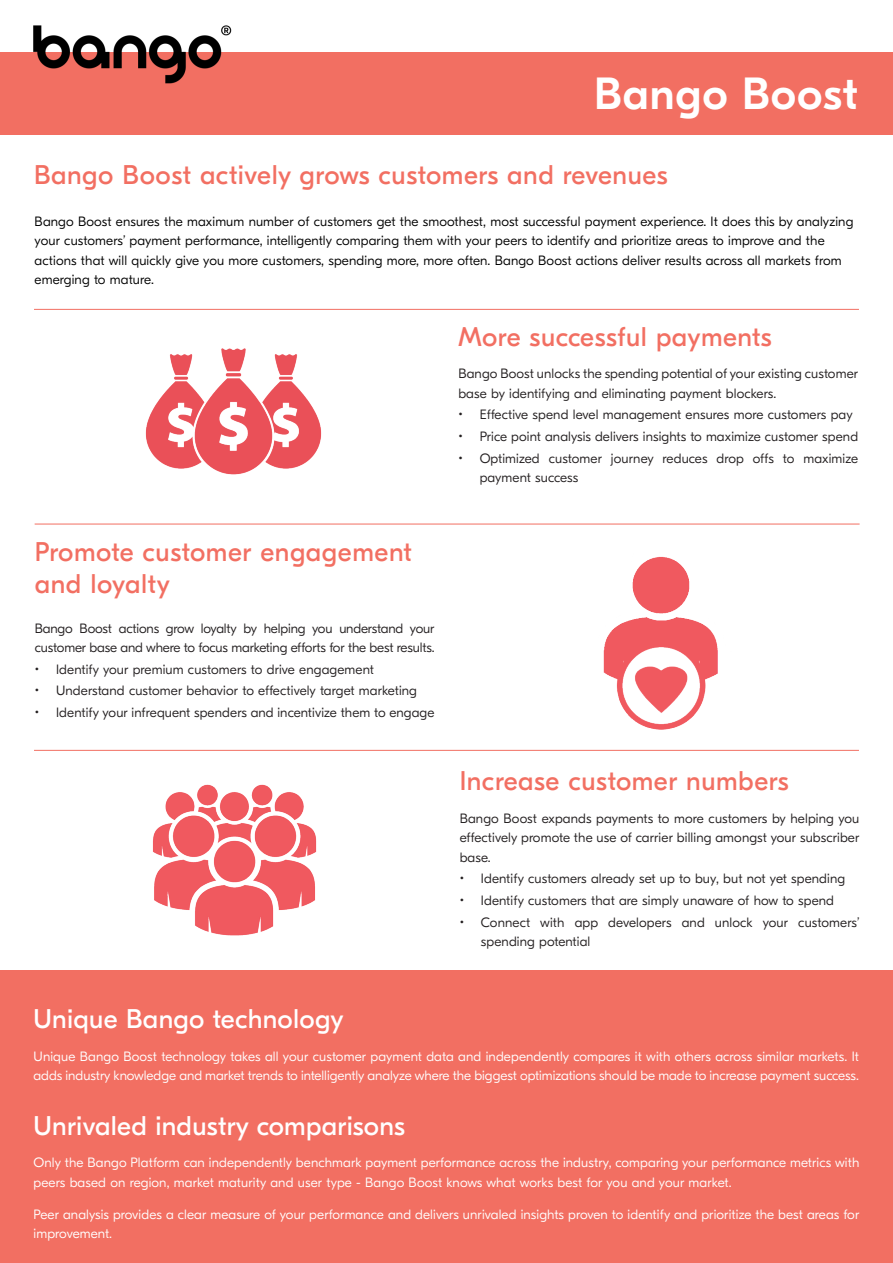
<style>
.page{position:relative;width:893px;height:1263px;background:#fff}
.page>*{position:absolute;margin:0;border:0;box-sizing:border-box;transform-origin:0 0}
.Title_blue_data_shee{font:500 45px "GT Eesti Pro Display";letter-spacing:.02em;color:#fff}
.Boost_sub_left{font:27px "GT Eesti Pro Display";letter-spacing:.02em;color:#f26f62}
.Title_blue_data_shee-2{font:27px "GT Eesti Pro Display";letter-spacing:.02em;color:#f26f62}
.White_heading{font:27px "GT Eesti Pro Display";letter-spacing:.01em;color:#fff}
.Boost_2019_title{font:27px "GT Eesti Pro Display";letter-spacing:.02em;color:#f26f62}
.Data_sheet_body_whit{font:27px "GT Eesti Pro Display";letter-spacing:.01em;color:#fff}
.Data_sheet_body{font:300 13.5px/19.5px "GT Eesti Pro Display";letter-spacing:.01em;color:#231f20}
.Data_sheet_body_whit-2{font:300 13.5px/19.5px "GT Eesti Pro Display";letter-spacing:.01em;color:#fff}
.Data_sheet_body-2{font:300 13.5px/19.5px "GT Eesti Pro Display";letter-spacing:.01em;color:#000001}
.Data_sheet_body-3{font:300 13.5px/19.5px "GT Eesti Pro Display";letter-spacing:-.01em;color:#231f20}
</style>
<div class="page">
<div style="left:0;top:52px;width:893px;height:83px;background:#f26f62"></div>
<div style="left:0;top:970px;width:893px;height:293px;background:#f26f62"></div>
<img style="left:33px;top:25px;width:199px;height:59px">
<hr style="left:34px;top:309px;width:825px;height:1px;background:#f26f62">
<img style="left:145px;top:348px;width:177px;height:127px">
<img style="left:603px;top:556px;width:115px;height:174px">
<img style="left:153px;top:784px;width:164px;height:152px">
<hr style="left:35px;top:524px;width:825px;height:1px;background:#f26f62">
<hr style="left:34px;top:750px;width:825px;height:1px;background:#f26f62">
<p class="Title_blue_data_shee" style="left:594px;top:70px;width:265px">Bango Boost</p>
<p class="Title_blue_data_shee-2" style="left:34px;top:160px;width:635px">Bango Boost actively grows customers and revenues</p>
<p class="Data_sheet_body-2" style="left:35px;top:212px;width:820px">Bango Boost ensures the maximum number of customers get the smoothest, most successful payment experience. It does this by analyzing your customers’ payment performance, intelligently comparing them with your peers to identify and prioritize areas to improve and the actions that will quickly give you more customers, spending more, more often. Bango Boost actions deliver results across all markets from emerging to mature.</p>
<p class="Boost_2019_title" style="left:458px;top:322px;width:315px">More successful payments</p>
<p class="Data_sheet_body" style="left:458px;top:364px;width:401px">Bango Boost unlocks the spending potential of your existing customer base by identifying and eliminating payment blockers.</p>
<p class="Data_sheet_body" style="left:458px;top:405px;width:396px">• Effective spend level management ensures more customers pay</p>
<p class="Data_sheet_body" style="left:458px;top:427px;width:401px">• Price point analysis delivers insights to maximize customer spend</p>
<p class="Data_sheet_body" style="left:480px;top:449px;width:380px;text-indent:-21px">• Optimized customer journey reduces drop offs to maximize payment success</p>
<p class="Boost_sub_left" style="left:35px;top:537px;width:378px">Promote customer engagement</p>
<p class="Boost_sub_left" style="left:35px;top:569px;width:136px">and loyalty</p>
<p class="Data_sheet_body-3" style="left:35px;top:619px;width:401px">Bango Boost actions grow loyalty by helping you understand your customer base and where to focus marketing efforts for the best results.</p>
<p class="Data_sheet_body" style="left:35px;top:660px;width:341px">• Identify your premium customers to drive engagement</p>
<p class="Data_sheet_body" style="left:35px;top:681px;width:384px">• Understand customer behavior to effectively target marketing</p>
<p class="Data_sheet_body" style="left:35px;top:703px;width:401px">• Identify your infrequent spenders and incentivize them to engage</p>
<p class="Boost_sub_left" style="left:460px;top:766px;width:330px">Increase customer numbers</p>
<p class="Data_sheet_body" style="left:460px;top:809px;width:401px;text-align:justify">Bango Boost expands payments to more customers by helping you effectively promote the use of carrier billing amongst your subscriber base.</p>
<p class="Data_sheet_body" style="left:460px;top:869px;width:387px">• Identify customers already set up to buy, but not yet spending</p>
<p class="Data_sheet_body" style="left:460px;top:891px;width:376px">• Identify customers that are simply unaware of how to spend</p>
<p class="Data_sheet_body" style="left:481px;top:912px;width:380px;text-indent:-21px">• Connect with app developers and unlock your customers’ spending potential</p>
<p class="Data_sheet_body_whit" style="left:34px;top:1004px;width:312px">Unique Bango technology</p>
<p class="Data_sheet_body_whit-2" style="left:34px;top:1047px;width:827px">Unique Bango Boost technology takes all your customer payment data and independently compares it with others across similar markets. It adds industry knowledge and market trends to intelligently analyze where the biggest optimizations should be made to increase payment success.</p>
<p class="White_heading" style="left:34px;top:1111px;width:373px">Unrivaled industry comparisons</p>
<p class="Data_sheet_body_whit-2" style="left:34px;top:1153px;width:827px">Only the Bango Platform can independently benchmark payment performance across the industry, comparing your performance metrics with peers based on region, market maturity and user type - Bango Boost knows what works best for you and your market.</p>
<p class="Data_sheet_body_whit-2" style="left:34px;top:1205px;width:827px">Peer analysis provides a clear measure of your performance and delivers unrivaled insights proven to identify and prioritize the best areas for improvement.</p>
</div>
